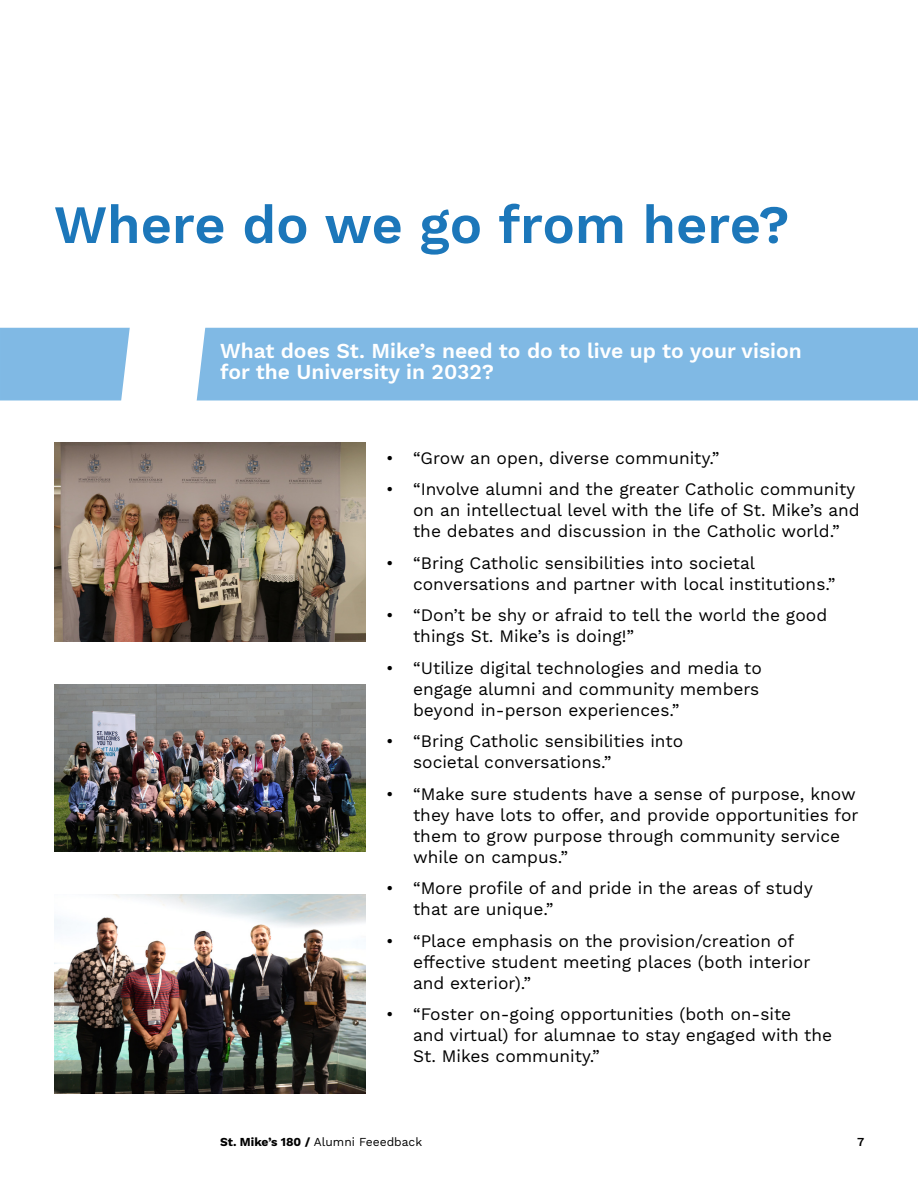
<style>
.page{position:relative;width:918px;height:1188px;background:#fff}
.page>*{position:absolute;margin:0;border:0;box-sizing:border-box;transform-origin:0 0}
.t1{font:600 54px "Work Sans";color:#1c77ba}
.t2{font:600 21px/21px "Work Sans";color:#fff}
.t3{font:17.25px/21px "Work Sans";color:#000}
.t4{font:12px "Work Sans";color:#000}
.t5{font:600 12px "Work Sans";color:#000}
.s1{font-weight:700}
</style>
<div class="page">
<div style="left:1px;top:328px;width:916px;height:72px;background:#80b9e4"></div>
<svg style="left:12px;top:327px;width:245px;height:74px"></svg>
<img style="left:54px;top:684px;width:312px;height:168px">
<img style="left:54px;top:894px;width:312px;height:200px">
<img style="left:54px;top:442px;width:312px;height:200px">
<p class="t1" style="left:54px;top:193px;width:737px">Where do we go from here?</p>
<p class="t2" style="left:220px;top:342px;width:583px">What does St. Mike’s need to do to live up to your vision for the University in 2032?</p>
<p class="t3" style="left:386px;top:448px;width:335px">• “Grow an open, diverse community.”</p>
<p class="t3" style="left:413px;top:479px;width:448px;text-indent:-27px">• “Involve alumni and the greater Catholic community on an intellectual level with the life of St. Mike’s and the debates and discussion in the Catholic world.”</p>
<p class="t3" style="left:413px;top:553px;width:424px;text-indent:-27px">• “Bring Catholic sensibilities into societal conversations and partner with local institutions.”</p>
<p class="t3" style="left:413px;top:605px;width:416px;text-indent:-27px">• “Don’t be shy or afraid to tell the world the good things St. Mike’s is doing!”</p>
<p class="t3" style="left:413px;top:658px;width:350px;text-indent:-27px">• “Utilize digital technologies and media to engage alumni and community members beyond in-person experiences.”</p>
<p class="t3" style="left:413px;top:731px;width:272px;text-indent:-27px">• “Bring Catholic sensibilities into societal conversations.”</p>
<p class="t3" style="left:413px;top:784px;width:447px;text-indent:-27px">• “Make sure students have a sense of purpose, know they have lots to offer, and provide opportunities for them to grow purpose through community service while on campus.”</p>
<p class="t3" style="left:413px;top:878px;width:401px;text-indent:-27px">• “More profile of and pride in the areas of study that are unique.”</p>
<p class="t3" style="left:413px;top:931px;width:399px;text-indent:-27px">• “Place emphasis on the provision/creation of effective student meeting places (both interior and exterior).”</p>
<p class="t3" style="left:413px;top:1004px;width:421px;text-indent:-27px">• “Foster on-going opportunities (both on-site<br>and virtual) for alumnae to stay engaged with the<br>St. Mikes community.”</p>
<p class="t4" style="left:220px;top:1135px;width:204px"><span class="s1">St. Mike’s 180 /</span> Alumni Feeedback</p>
<p class="t5" style="left:857px;top:1135px;width:9px">7</p>
</div>
